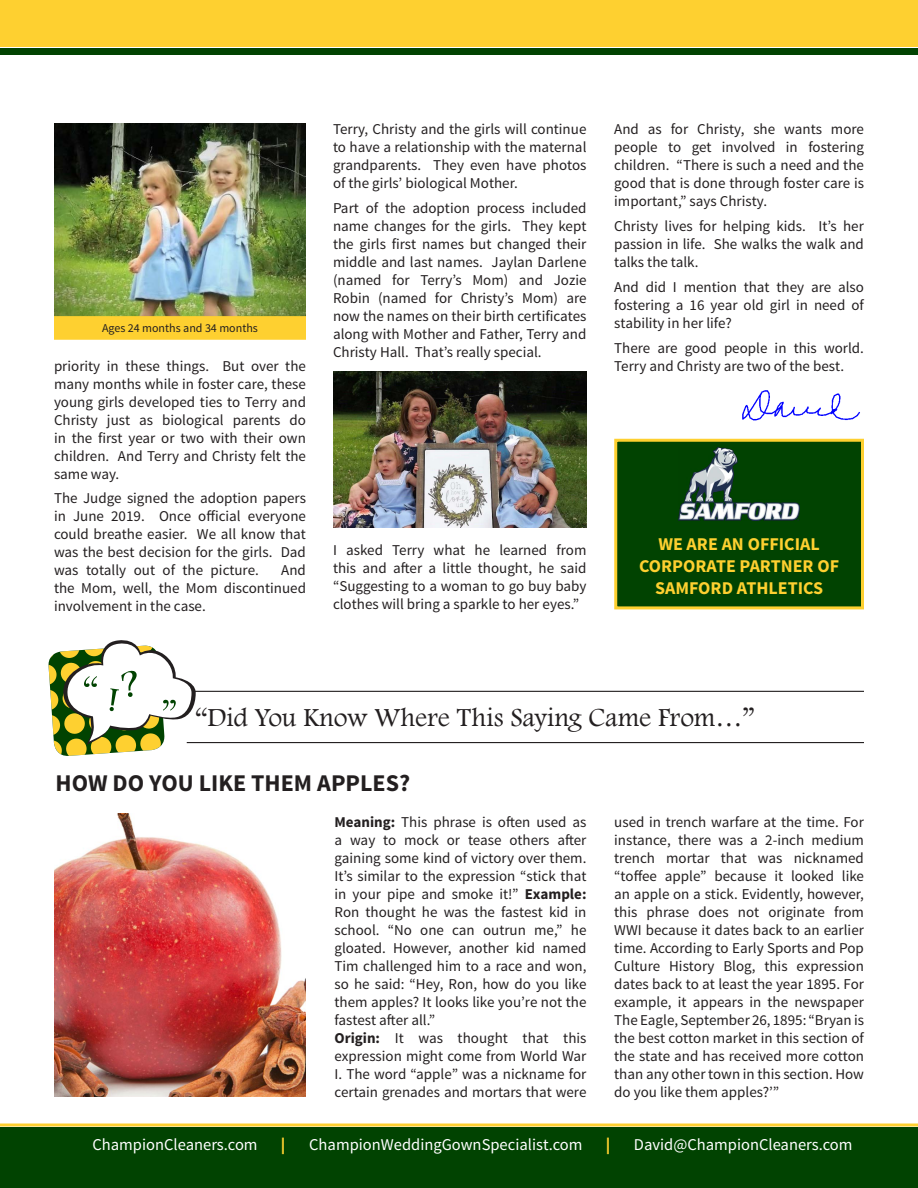
<style>
.page{position:relative;width:918px;height:1188px;background:#fff}
.page>*{position:absolute;margin:0;border:0;box-sizing:border-box;transform-origin:0 0}
.t1{font:27px "Footlight MT Light";color:#231f20}
.t2{font:700 24px "Source Sans Pro";color:#231f20}
.t3{font:700 18px/21.6px "Source Sans Pro";color:#fed030;text-align:center}
.t4{font:16.5px "Source Sans Pro";color:#fff}
.t5{font:900 16.5px "Source Sans Pro";color:#fed030}
.t6{font:15px/18px "Source Sans Pro";color:#231f20;text-align:justify}
.t7{font:12px "Source Sans Pro";color:#231f20}
.s1{font-weight:700}
</style>
<div class="page">
<div style="left:0;top:49px;width:918px;height:6px;background:#014301"></div>
<div style="left:0;top:0;width:918px;height:46px;background:#fed030"></div>
<div style="left:0;top:1128px;width:918px;height:60px;background:#014301"></div>
<hr style="left:0;top:1124px;width:918px;height:2px;background:#fed030">
<hr style="left:187px;top:691px;width:677px;height:1px;background:#231f20">
<hr style="left:187px;top:742px;width:677px;height:1px;background:#231f20">
<svg style="left:48px;top:640px;width:148px;height:116px"></svg>
<div style="left:614px;top:439px;width:250px;height:170px;background:#014301;border:3px solid #fed030"></div>
<img style="left:678px;top:447px;width:122px;height:74px">
<img style="left:54px;top:123px;width:252px;height:193px">
<div style="left:54px;top:316px;width:252px;height:24px;background:#fed030;border:2px solid #fed030"></div>
<img style="left:333px;top:372px;width:253px;height:155px">
<img style="left:742px;top:390px;width:118px;height:31px">
<img style="left:54px;top:813px;width:252px;height:284px">
<p class="t7" style="left:102px;top:320px;width:157px">Ages 24 months and 34 months</p>
<p class="t6" style="left:54px;top:357px;width:254px">priority in these things. But over the many months while in foster care, these young girls developed ties to Terry and Christy just as biological parents do in the first year or two with their own children. And Terry and Christy felt the same way.</p>
<p class="t6" style="left:54px;top:490px;width:254px">The Judge signed the adoption papers in June 2019. Once official everyone could breathe easier. We all know that was the best decision for the girls. Dad was totally out of the picture.</p>
<p class="t6" style="left:54px;top:562px;width:253px;text-indent:227px">And the Mom, well, the Mom discontinued involvement in the case.</p>
<p class="t6" style="left:333px;top:121px;width:255px">Terry, Christy and the girls will continue to have a relationship with the maternal grandparents. They even have photos of the girls’ biological Mother.</p>
<p class="t6" style="left:333px;top:199px;width:255px">Part of the adoption process included name changes for the girls. They kept the girls first names but changed their middle and last names. Jaylan Darlene (named for Terry’s Mom) and Jozie Robin (named for Christy’s Mom) are now the names on their birth certificates along with Mother and Father, Terry and Christy Hall. That’s really special.</p>
<p class="t6" style="left:333px;top:541px;width:255px">I asked Terry what he learned from this and after a little thought, he said “Suggesting to a woman to go buy baby clothes will bring a sparkle to her eyes.”</p>
<p class="t6" style="left:614px;top:121px;width:251px">And as for Christy, she wants more people to get involved in fostering children. “There is such a need and the good that is done through foster care is important,” says Christy.</p>
<p class="t6" style="left:614px;top:217px;width:251px">Christy lives for helping kids. It’s her passion in life. She walks the walk and talks the talk.</p>
<p class="t6" style="left:614px;top:278px;width:251px">And did I mention that they are also fostering a 16 year old girl in need of stability in her life?</p>
<p class="t6" style="left:614px;top:339px;width:251px">There are good people in this world.<br>Terry and Christy are two of the best.</p>
<p class="t3" style="left:639px;top:534px;width:202px">WE ARE AN OFFICIAL<br>CORPORATE PARTNER OF<br>SAMFORD ATHLETICS</p>
<p class="t1" style="left:195px;top:701px;width:561px">“Did You Know Where This Saying Came From…”</p>
<p class="t2" style="left:56px;top:768px;width:356px">HOW DO YOU LIKE THEM APPLES?</p>
<p class="t6" style="left:334px;top:814px;width:254px"><span class="s1">Meaning:</span> This phrase is often used as a way to mock or tease others after gaining some kind of victory over them.<br>It’s similar to the expression “stick that in your pipe and smoke it!” <span class="s1">Example:<br></span>Ron thought he was the fastest kid in school. “No one can outrun me,” he gloated. However, another kid named Tim challenged him to a race and won, so he said: “Hey, Ron, how do you like them apples? It looks like you’re not the fastest after all.”</p>
<p class="t6" style="left:334px;top:1030px;width:253px"><span class="s1">Origin:</span> It was thought that this expression might come from World War I. The word “apple” was a nickname for certain grenades and mortars that were</p>
<p class="t6" style="left:614px;top:814px;width:251px">used in trench warfare at the time. For instance, there was a 2-inch medium trench mortar that was nicknamed “toffee apple” because it looked like an apple on a stick. Evidently, however, this phrase does not originate from WWI because it dates back to an earlier time. According to Early Sports and Pop Culture History Blog, this expression dates back to at least the year 1895. For example, it appears in the newspaper The Eagle, September 26, 1895: “Bryan is the best cotton market in this section of the state and has received more cotton than any other town in this section. How do you like them apples?’”</p>
<p class="t4" style="left:92px;top:1135px;width:167px">ChampionCleaners.com</p>
<p class="t5" style="left:281px;top:1134px;width:6px">|</p>
<p class="t4" style="left:309px;top:1135px;width:275px">ChampionWeddingGownSpecialist.com</p>
<p class="t5" style="left:606px;top:1134px;width:6px">|</p>
<p class="t4" style="left:634px;top:1135px;width:220px">David@ChampionCleaners.com</p>
</div>
